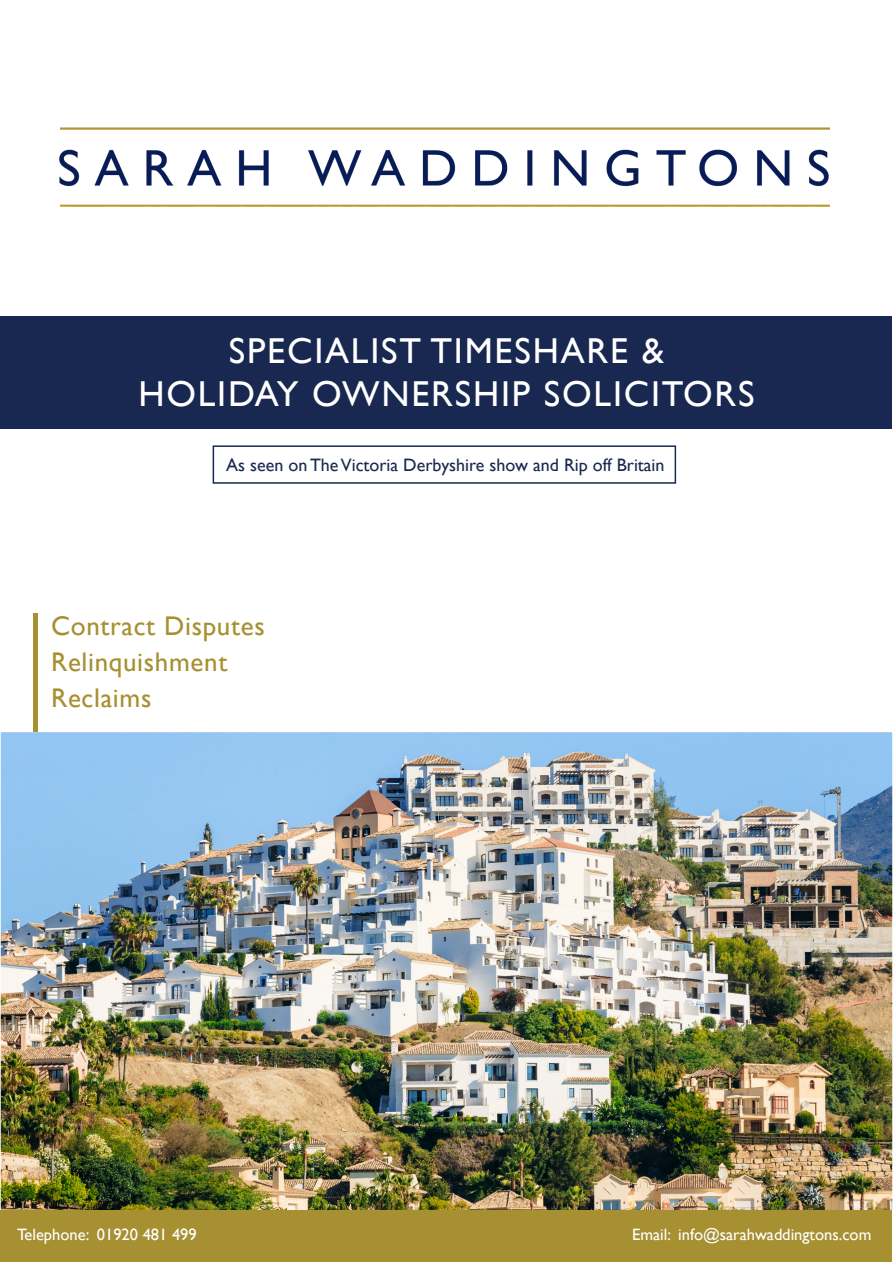
<style>
.page{position:relative;width:893px;height:1263px;background:#fff}
.page>*{position:absolute;margin:0;border:0;box-sizing:border-box;transform-origin:0 0}
.t1{font:36px "Gill Sans";letter-spacing:.05em;color:#fff}
.t2{font:27px "Gill Sans";letter-spacing:.025em;color:#a69031}
.t3{font:18px "Gill Sans";color:#1a294f}
.t4{font:16.5px "Gill Sans";color:#fff}
</style>
<div class="page">
<div style="left:1px;top:316px;width:891px;height:113px;background:#192851"></div>
<img style="left:3px;top:734px;width:887px;height:474px">
<div style="left:1px;top:1210px;width:891px;height:52px;background:#a69031"></div>
<div style="left:33px;top:613px;width:5px;height:119px;background:#a69031"></div>
<img style="left:60px;top:128px;width:770px;height:79px">
<div style="left:213px;top:445px;width:463px;height:39px;border:2px solid #1a2950"></div>
<p class="t1" style="left:229px;top:330px;width:437px">SPECIALIST TIMESHARE &amp;</p>
<p class="t1" style="left:138px;top:373px;width:618px">HOLIDAY OWNERSHIP SOLICITORS</p>
<p class="t3" style="left:226px;top:454px;width:440px">As seen on The Victoria Derbyshire show and Rip off Britain</p>
<p class="t2" style="left:51px;top:610px;width:215px">Contract Disputes</p>
<p class="t2" style="left:51px;top:646px;width:178px">Relinquishment</p>
<p class="t2" style="left:51px;top:682px;width:102px">Reclaims</p>
<p class="t4" style="left:17px;top:1225px;width:181px">Telephone: 01920 481 499</p>
<p class="t4" style="left:632px;top:1225px;width:241px">Email: info@sarahwaddingtons.com</p>
</div>
